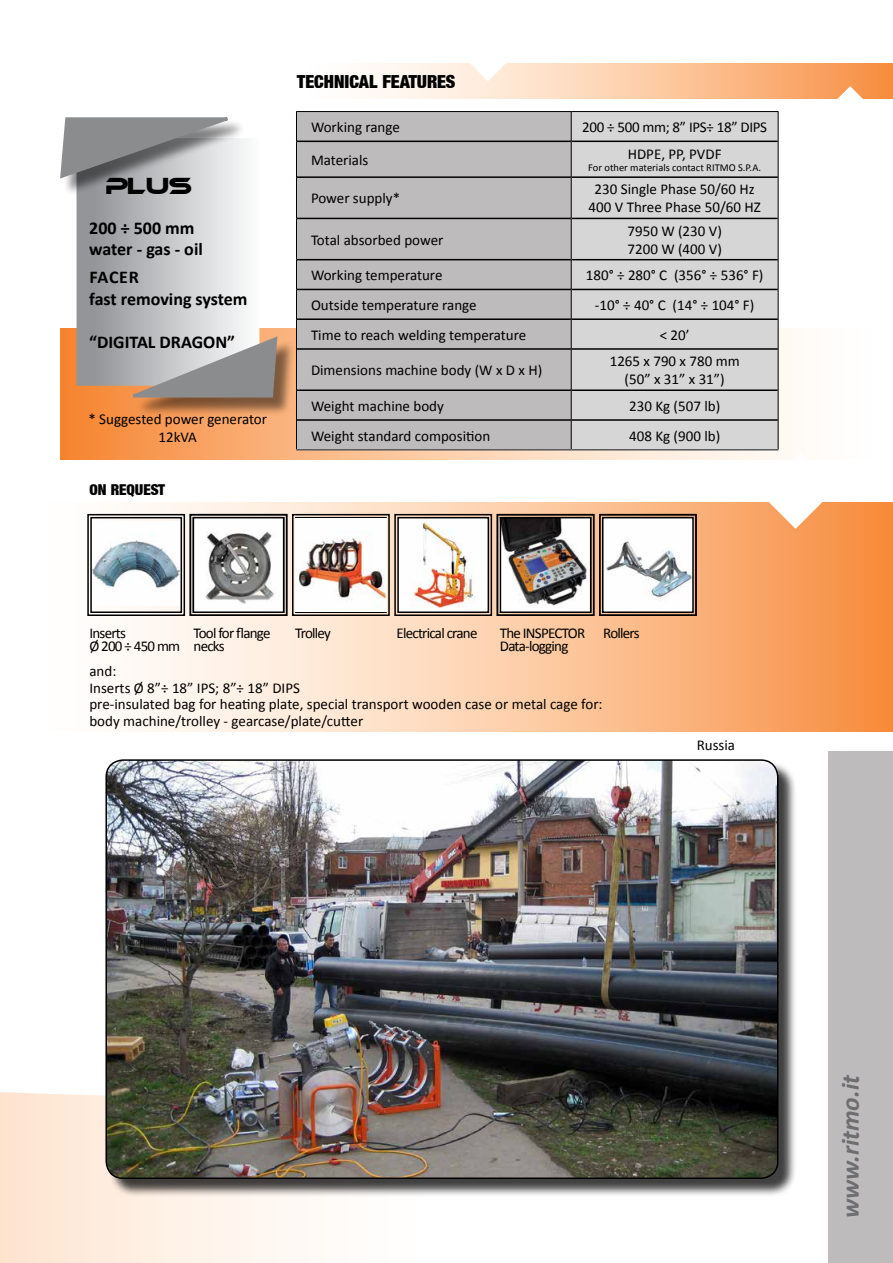
<style>
.page{position:relative;width:893px;height:1263px;background:#fff}
.page>*{position:absolute;margin:0;border:0;box-sizing:border-box;transform-origin:0 0}
.t1{font:italic 700 25.5px "Calibri";color:#6d6e71}
.t2{font:22.5px "Ethnocentric";color:#000}
.t3{font:700 18px/21.6px "Calibri";color:#000}
.t4{font:18px "Basic Sans Heavy SF Bold";color:#000}
.t5{font:15px/18px "Calibri";color:#000;text-align:center}
.t6{font:15px/13.5px "Calibri";letter-spacing:-.05em;color:#000}
.t7{font:15px "Calibri";letter-spacing:-.02em;color:#000}
.t8{font:15px "Basic Sans Heavy SF Bold";color:#000}
.t9{font:15px "Calibri";letter-spacing:-.055em;color:#000}
.t10{font:10.5px "Calibri";color:#000}
</style>
<div class="page">
<svg style="left:60px;top:328px;width:729px;height:131px"></svg>
<svg style="left:135px;top:502px;width:758px;height:229px"></svg>
<svg style="left:0;top:1092px;width:298px;height:171px"></svg>
<svg style="left:371px;top:64px;width:522px;height:35px"></svg>
<div style="left:826px;top:749px;width:67px;height:514px;background:#000;opacity:.5"></div>
<div style="left:829px;top:751px;width:64px;height:512px;background:#bdbbbb"></div>
<svg style="left:451px;top:63px;width:78px;height:19px"></svg>
<svg style="left:809px;top:85px;width:78px;height:14px"></svg>
<img style="left:87px;top:513px;width:610px;height:104px">
<div style="left:500px;top:517px;width:91px;height:96px;border:1px solid #000"></div>
<div style="left:108px;top:761px;width:689px;height:436px;background:#000;opacity:.75"></div>
<img style="left:106px;top:760px;width:672px;height:418px">
<div style="left:105px;top:759px;width:673px;height:420px;border:2px solid #000;border-radius:17px"></div>
<div style="left:297px;top:112px;width:274px;height:337px;background:#bdbbbb"></div>
<div style="left:572px;top:112px;width:206px;height:337px;background:#d7d6d6"></div>
<hr style="left:297px;top:141px;width:274px;height:1px;background:#000">
<hr style="left:572px;top:141px;width:206px;height:1px;background:#000">
<hr style="left:297px;top:176px;width:274px;height:2px;background:#000">
<hr style="left:572px;top:176px;width:206px;height:2px;background:#000">
<hr style="left:297px;top:218px;width:274px;height:1px;background:#000">
<hr style="left:572px;top:218px;width:206px;height:1px;background:#000">
<hr style="left:297px;top:259px;width:274px;height:1px;background:#000">
<hr style="left:572px;top:259px;width:206px;height:1px;background:#000">
<hr style="left:297px;top:289px;width:274px;height:1px;background:#000">
<hr style="left:572px;top:289px;width:206px;height:1px;background:#000">
<hr style="left:297px;top:318px;width:274px;height:2px;background:#000">
<hr style="left:572px;top:318px;width:206px;height:2px;background:#000">
<hr style="left:297px;top:348px;width:274px;height:2px;background:#000">
<hr style="left:572px;top:348px;width:206px;height:2px;background:#000">
<hr style="left:296px;top:449px;width:275px;height:1px;background:#58595b">
<hr style="left:571px;top:449px;width:207px;height:1px;background:#58595b">
<hr style="left:297px;top:389px;width:274px;height:2px;background:#000">
<hr style="left:572px;top:389px;width:206px;height:2px;background:#000">
<hr style="left:297px;top:419px;width:274px;height:2px;background:#000">
<hr style="left:572px;top:419px;width:206px;height:2px;background:#000">
<hr style="left:296px;top:111px;width:275px;height:1px;background:#000">
<svg style="left:296px;top:112px;width:1px;height:29px"></svg>
<hr style="left:571px;top:111px;width:207px;height:1px;background:#000">
<svg style="left:571px;top:112px;width:1px;height:29px"></svg>
<svg style="left:778px;top:112px;width:1px;height:29px"></svg>
<hr style="left:296px;top:141px;width:1px;height:36px;background:#000">
<hr style="left:571px;top:141px;width:1px;height:36px;background:#000">
<hr style="left:778px;top:141px;width:1px;height:36px;background:#000">
<hr style="left:296px;top:177px;width:1px;height:41px;background:#000">
<hr style="left:571px;top:177px;width:1px;height:41px;background:#000">
<hr style="left:778px;top:177px;width:1px;height:41px;background:#000">
<hr style="left:296px;top:218px;width:1px;height:42px;background:#000">
<hr style="left:571px;top:218px;width:1px;height:42px;background:#000">
<hr style="left:778px;top:218px;width:1px;height:42px;background:#000">
<svg style="left:296px;top:260px;width:1px;height:29px"></svg>
<svg style="left:571px;top:260px;width:1px;height:29px"></svg>
<svg style="left:778px;top:260px;width:1px;height:29px"></svg>
<hr style="left:296px;top:289px;width:1px;height:30px;background:#000">
<hr style="left:571px;top:289px;width:1px;height:30px;background:#000">
<hr style="left:778px;top:289px;width:1px;height:30px;background:#000">
<hr style="left:296px;top:319px;width:1px;height:30px;background:#000">
<hr style="left:571px;top:319px;width:1px;height:30px;background:#000">
<hr style="left:778px;top:319px;width:1px;height:30px;background:#000">
<hr style="left:296px;top:349px;width:1px;height:41px;background:#000">
<hr style="left:571px;top:349px;width:1px;height:41px;background:#000">
<hr style="left:778px;top:349px;width:1px;height:41px;background:#000">
<hr style="left:296px;top:390px;width:1px;height:30px;background:#000">
<hr style="left:571px;top:390px;width:1px;height:30px;background:#000">
<hr style="left:778px;top:390px;width:1px;height:30px;background:#000">
<svg style="left:296px;top:420px;width:1px;height:29px"></svg>
<svg style="left:571px;top:420px;width:1px;height:29px"></svg>
<svg style="left:759px;top:420px;width:78px;height:110px"></svg>
<svg style="left:77px;top:196px;width:182px;height:190px"></svg>
<div style="left:136px;top:340px;width:159px;height:76px;background:#000;opacity:.5"></div>
<svg style="left:129px;top:334px;width:150px;height:66px"></svg>
<div style="left:63px;top:120px;width:183px;height:76px;background:#000;opacity:.5"></div>
<svg style="left:60px;top:117px;width:171px;height:64px"></svg>
<h2 class="t2" style="left:106px;top:174px;width:87px">PLUS</h2>
<p class="t3" style="left:89px;top:216px;width:115px">200 ÷ 500 mm water - gas - oil</p>
<p class="t3" style="left:89px;top:266px;width:160px">FACER<br>fast removing system</p>
<p class="t3" style="left:89px;top:330px;width:147px">“DIGITAL DRAGON”</p>
<p class="t5" style="left:88px;top:409px;width:180px">* Suggested power generator<br>12kVA</p>
<p class="t8" style="left:89px;top:481px;width:77px">ON REQUEST</p>
<p class="t4" style="left:297px;top:72px;width:160px">TECHNICAL FEATURES</p>
<p class="t5" style="left:311px;top:117px;width:90px">Working range</p>
<p class="t7" style="left:582px;top:118px;width:187px">200 ÷ 500 mm; 8” IPS÷ 18” DIPS</p>
<p class="t5" style="left:311px;top:150px;width:59px">Materials</p>
<p class="t5" style="left:628px;top:144px;width:95px">HDPE, PP, PVDF</p>
<p class="t10" style="left:588px;top:161px;width:174px">For other materials contact RITMO S.P.A.</p>
<p class="t5" style="left:311px;top:189px;width:91px">Power supply*</p>
<p class="t5" style="left:589px;top:180px;width:174px">230 Single Phase 50/60 Hz<br>400 V Three Phase 50/60 HZ</p>
<p class="t5" style="left:311px;top:230px;width:134px">Total absorbed power</p>
<p class="t5" style="left:627px;top:221px;width:96px;text-align:left">7950 W (230 V)<br>7200 W (400 V)</p>
<p class="t5" style="left:311px;top:265px;width:133px">Working temperature</p>
<p class="t5" style="left:586px;top:265px;width:179px">180° ÷ 280° C (356° ÷ 536° F)</p>
<p class="t5" style="left:311px;top:295px;width:167px">Outside temperature range</p>
<p class="t5" style="left:595px;top:295px;width:161px">-10° ÷ 40° C (14° ÷ 104° F)</p>
<p class="t5" style="left:311px;top:325px;width:217px">Time to reach welding temperature</p>
<p class="t5" style="left:660px;top:325px;width:31px">&lt; 20’</p>
<p class="t5" style="left:311px;top:360px;width:233px">Dimensions machine body (W x D x H)</p>
<p class="t5" style="left:610px;top:351px;width:131px">1265 x 790 x 780 mm (50” x 31” x 31”)</p>
<p class="t5" style="left:311px;top:396px;width:134px">Weight machine body</p>
<p class="t5" style="left:629px;top:396px;width:93px">230 Kg (507 lb)</p>
<p class="t5" style="left:311px;top:426px;width:181px">Weight standard composition</p>
<p class="t5" style="left:629px;top:426px;width:93px">408 Kg (900 lb)</p>
<p class="t6" style="left:89px;top:625px;width:92px">Inserts<br>Ø 200 ÷ 450 mm</p>
<p class="t6" style="left:194px;top:625px;width:79px">Tool for flange</p>
<p class="t9" style="left:295px;top:623px;width:37px">Trolley</p>
<p class="t6" style="left:396px;top:625px;width:83px">Electrical crane</p>
<p class="t5" style="left:194px;top:637px;width:33px">necks</p>
<p class="t6" style="left:500px;top:625px;width:141px">The INSPECTOR Rollers<br>Data-logging</p>
<p class="t5" style="left:89px;top:662px;width:515px;line-height:16.5px;text-align:left">and:<br>Inserts Ø 8”÷ 18” IPS; 8”÷ 18” DIPS<br>pre-insulated bag for heating plate, special transport wooden case or metal cage for: body machine/trolley - gearcase/plate/cutter</p>
<p class="t5" style="left:697px;top:736px;width:40px">Russia</p>
<h1 class="t1" style="left:835px;top:1218px;width:145px;rotate:-90deg">www.ritmo.it</h1>
</div>
